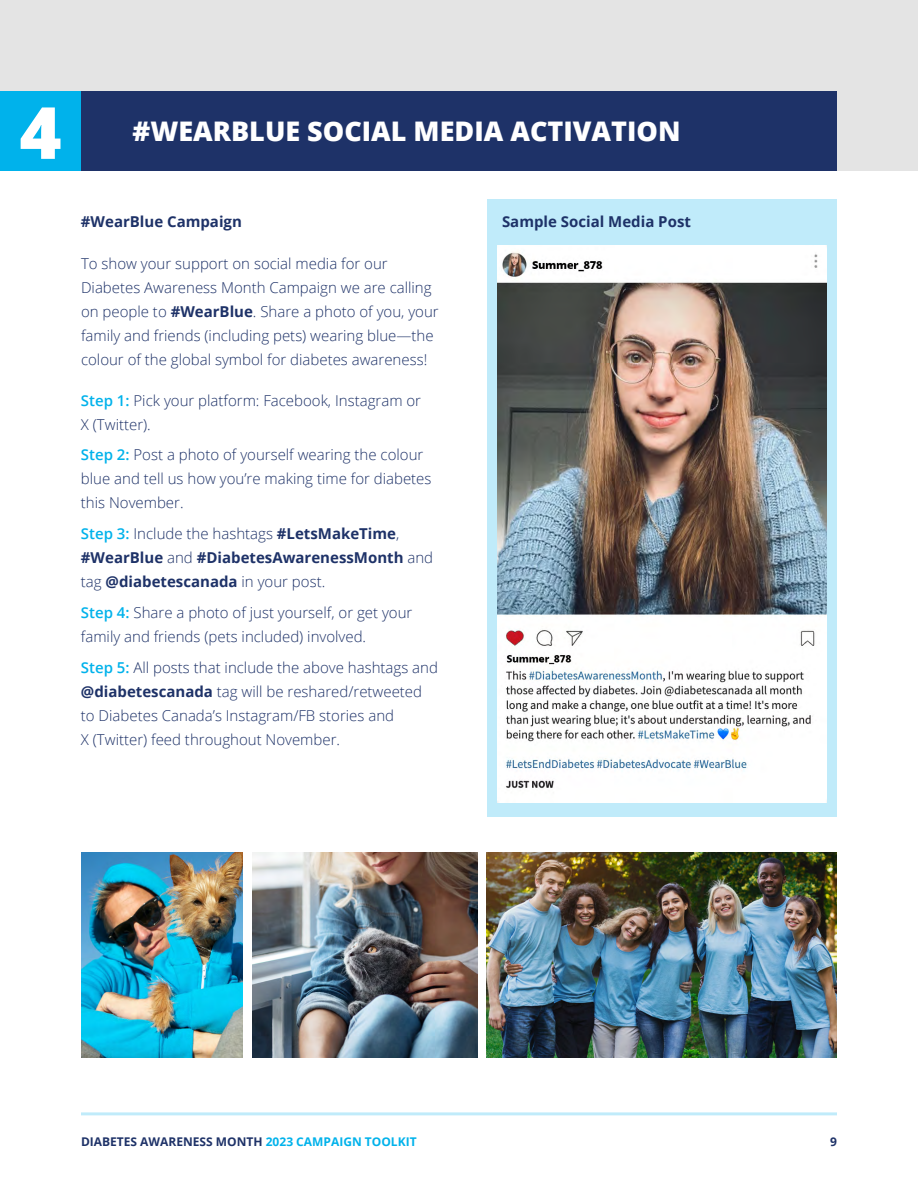
<style>
.page{position:relative;width:918px;height:1188px;background:#fff}
.page>*{position:absolute;margin:0;border:0;box-sizing:border-box;transform-origin:0 0}
.t1{font:800 72px "Open Sans";color:#fff}
.t2{font:800 27px "Open Sans";color:#fff}
.t3{font:300 15px/24px "Open Sans";color:#1e3268}
.t4{font:700 15px/24px "Open Sans";color:#1e3268}
.t5{font:700 12px "Open Sans";color:#1e3268}
.s1{font-weight:700}
.s2{font-weight:600;color:#00b2eb}
.s3{font-weight:300}
.s4{color:#00b2eb}
</style>
<div class="page">
<hr style="left:81px;top:1112px;width:756px;height:3px;background:#00b2eb">
<div style="left:0;top:0;width:918px;height:170px;background:#e4e4e4"></div>
<div style="left:0;top:92px;width:81px;height:79px;background:#00b2eb"></div>
<div style="left:487px;top:199px;width:350px;height:617px;background:#c0ebfa"></div>
<div style="left:81px;top:92px;width:756px;height:79px;background:#1e3268"></div>
<img style="left:497px;top:245px;width:329px;height:558px">
<img style="left:487px;top:852px;width:350px;height:205px">
<img style="left:81px;top:852px;width:162px;height:205px">
<img style="left:252px;top:852px;width:225px;height:205px">
<h1 class="t1" style="left:19px;top:78px;width:44px">4</h1>
<h2 class="t2" style="left:132px;top:110px;width:550px">#WEARBLUE SOCIAL MEDIA ACTIVATION</h2>
<p class="t4" style="left:81px;top:210px;width:163px">#WearBlue Campaign</p>
<p class="t3" style="left:81px;top:251px;width:359px">To show your support on social media for our Diabetes Awareness Month Campaign we are calling on people to <span class="s1">#WearBlue</span>. Share a photo of you, your family and friends (including pets) wearing blue—the colour of the global symbol for diabetes awareness!</p>
<p class="t3" style="left:81px;top:388px;width:342px"><span class="s2">Step 1:</span> Pick your platform: Facebook, Instagram or<br>X (Twitter).</p>
<p class="t3" style="left:81px;top:443px;width:352px"><span class="s2">Step 2:</span> Post a photo of yourself wearing the colour blue and tell us how you’re making time for diabetes this November.</p>
<p class="t4" style="left:81px;top:521px;width:354px"><span class="s2">Step 3:</span> <span class="s3">Include the hashtags</span> #LetsMakeTime<span class="s3">, </span>#WearBlue <span class="s3">and</span> #DiabetesAwarenessMonth <span class="s3">and tag</span> @diabetescanada <span class="s3">in your post.</span></p>
<p class="t3" style="left:81px;top:600px;width:333px"><span class="s2">Step 4:</span> Share a photo of just yourself, or get your family and friends (pets included) involved.</p>
<p class="t3" style="left:81px;top:655px;width:359px"><span class="s2">Step 5:</span> All posts that include the above hashtags and <span class="s1">@diabetescanada</span> tag will be reshared/retweeted to Diabetes Canada’s Instagram/FB stories and<br>X (Twitter) feed throughout November.</p>
<p class="t4" style="left:502px;top:209px;width:190px">Sample Social Media Post</p>
<p class="t5" style="left:81px;top:1133px;width:337px">DIABETES AWARENESS MONTH <span class="s4">2023 CAMPAIGN TOOLKIT</span></p>
<p class="t5" style="left:830px;top:1133px;width:8px">9</p>
</div>
